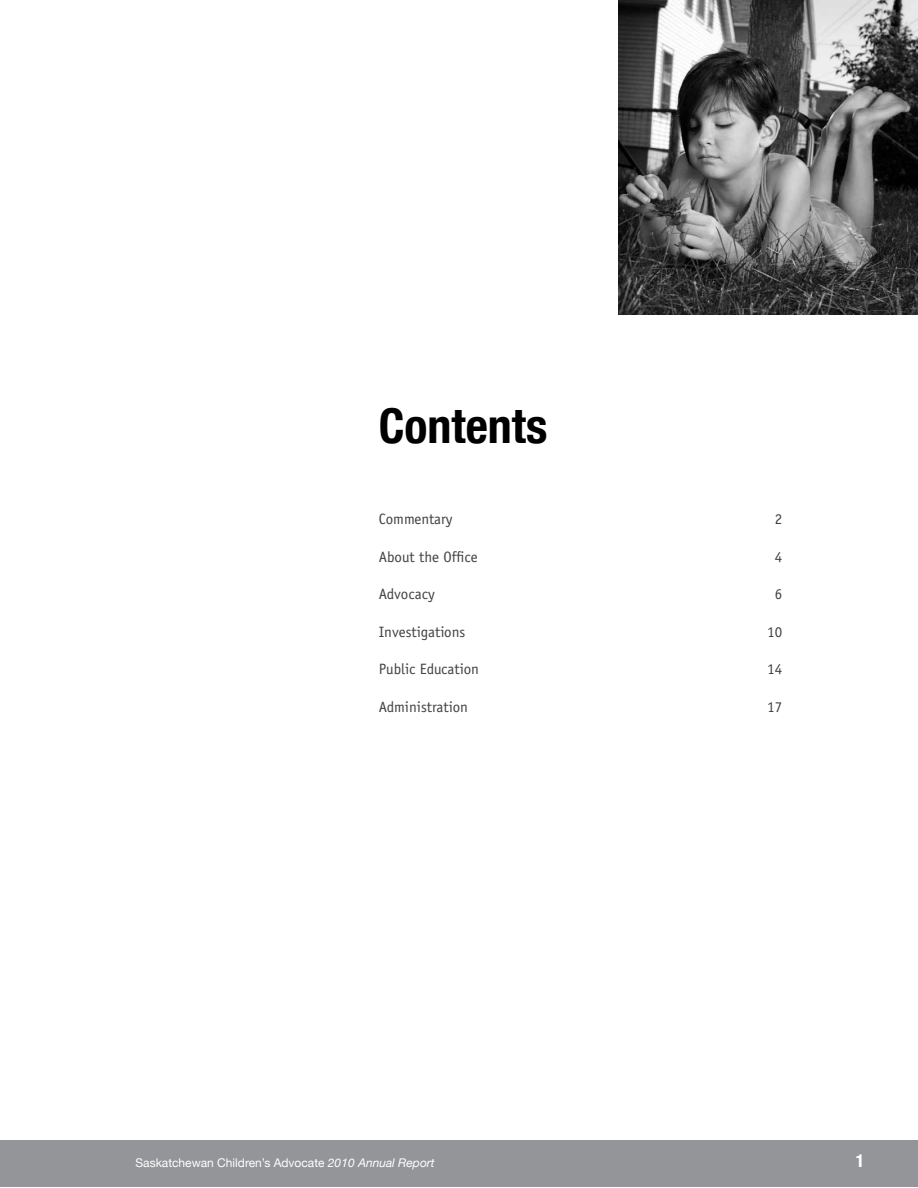
<style>
.page{position:relative;width:918px;height:1188px;background:#fff}
.page>*{position:absolute;margin:0;border:0;box-sizing:border-box;transform-origin:0 0}
.t1{font:700 condensed 48px "Helvetica Neue";color:#000}
.t2{font:700 condensed 18px "Helvetica Neue";color:#fff}
.t3{font:15px "Officina Sans Std";color:#414042}
.t4{font:12px "Helvetica Neue";color:#fff}
.s1{font-style:italic}
</style>
<div class="page">
<div style="left:0;top:1141px;width:917px;height:46px;background:#939598"></div>
<img style="left:618px;top:0;width:300px;height:315px">
<h1 class="t1" style="left:379px;top:397px;width:170px">Contents</h1>
<p class="t3" style="left:379px;top:510px;width:75px">Commentary</p>
<p class="t3" style="left:775px;top:510px;width:9px">2</p>
<p class="t3" style="left:379px;top:548px;width:100px">About the Office</p>
<p class="t3" style="left:775px;top:548px;width:9px">4</p>
<p class="t3" style="left:379px;top:585px;width:58px">Advocacy</p>
<p class="t3" style="left:775px;top:585px;width:9px">6</p>
<p class="t3" style="left:379px;top:623px;width:88px">Investigations</p>
<p class="t3" style="left:767px;top:623px;width:16px">10</p>
<p class="t3" style="left:379px;top:660px;width:102px">Public Education</p>
<p class="t3" style="left:767px;top:660px;width:16px">14</p>
<p class="t3" style="left:379px;top:698px;width:91px">Administration</p>
<p class="t3" style="left:767px;top:698px;width:16px">17</p>
<p class="t4" style="left:136px;top:1156px;width:301px">Saskatchewan Children’s Advocate <span class="s1">2010 Annual Report</span></p>
<p class="t2" style="left:856px;top:1150px;width:10px">1</p>
</div>
